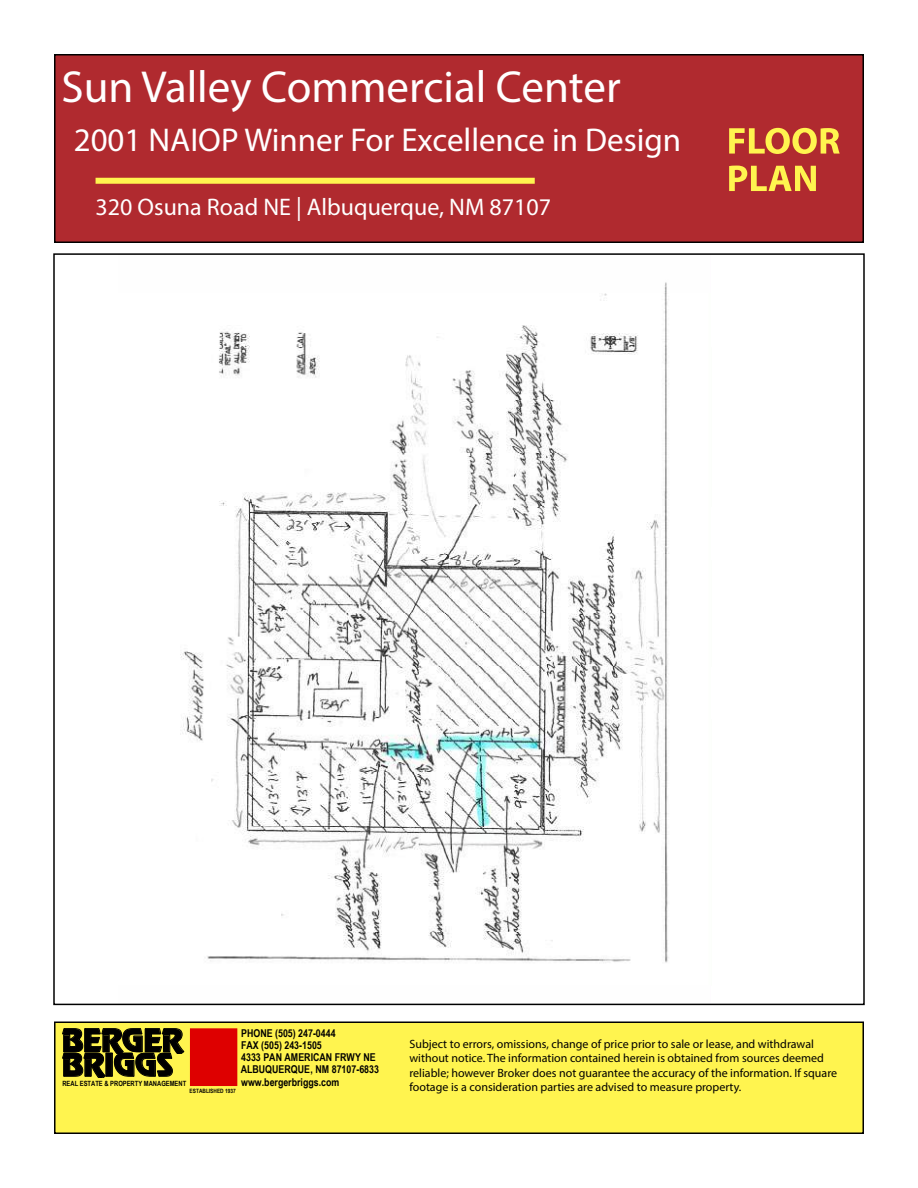
<style>
.page{position:relative;width:918px;height:1188px;background:#fff}
.page>*{position:absolute;margin:0;border:0;box-sizing:border-box;transform-origin:0 0}
.t1{font:700 52.5px "Myriad Arabic";color:#fff44f}
.t2{font:45px "Myriad Pro";color:#fff}
.t3{font:33px "Myriad Pro";color:#fff}
.t4{font:31.35px/24.5px "Revue BT";letter-spacing:-.03em;color:#000}
.t5{font:24px "Myriad Pro";color:#fff}
.t6{font:12px/14.4px "Myriad Pro";color:#000}
.t7{font:700 10.8px/12.3px "Arial Narrow";color:#000}
.t8{font:700 7.2px "Arial Narrow";color:#000}
.t9{font:700 5.85px "Arial Narrow";color:#000}
.s1{font-family:"Myriad Arabic";font-weight:700;font-size:52.5px;color:#fff44f}
</style>
<div class="page">
<div style="left:55px;top:1022px;width:808px;height:111px;background:#fff44f"></div>
<div style="left:54px;top:1022px;width:810px;height:112px;border:2px solid #000"></div>
<div style="left:190px;top:1029px;width:47px;height:57px;background:#de0000"></div>
<div style="left:190px;top:1028px;width:47px;height:58px;border:1px solid #de0000"></div>
<svg style="left:62px;top:1028px;width:122px;height:49px"></svg>
<div style="left:55px;top:55px;width:808px;height:187px;background:#b02a2f"></div>
<div style="left:54px;top:54px;width:810px;height:189px;border:2px solid #000"></div>
<div style="left:96px;top:178px;width:439px;height:6px;background:#fff44f"></div>
<img style="left:180px;top:282px;width:489px;height:681px">
<h2 class="t2" style="left:62px;top:59px;width:561px">Sun Valley Commercial Center</h2>
<h3 class="t3" style="left:74px;top:120px;width:768px">2001 NAIOP Winner For Excellence in Design <span class="s1">FLOOR</span></h3>
<h1 class="t1" style="left:727px;top:142px;width:93px">PLAN</h1>
<h3 class="t5" style="left:96px;top:192px;width:457px">320 Osuna Road NE | Albuquerque, NM 87107</h3>
<h3 class="t4" style="left:61px;top:1028px;width:123px">BERGER<br>BRIGGS</h3>
<p class="t8" style="left:62px;top:1078px;width:125px">REAL ESTATE &amp; PROPERTY MANAGEMENT</p>
<p class="t7" style="left:241px;top:1026px;width:140px">PHONE (505) 247-0444<br>FAX (505) 243-1505<br>4333 PAN AMERICAN FRWY NE<br>ALBUQUERQUE, NM 87107-6833 www.bergerbriggs.com</p>
<p class="t6" style="left:410px;top:1036px;width:429px">Subject to errors, omissions, change of price prior to sale or lease, and withdrawal without notice. The information contained herein is obtained from sources deemed reliable; however Broker does not guarantee the accuracy of the information. If square footage is a consideration parties are advised to measure property.</p>
<p class="t9" style="left:190px;top:1086px;width:48px">ESTABLISHED 1937</p>
</div>
